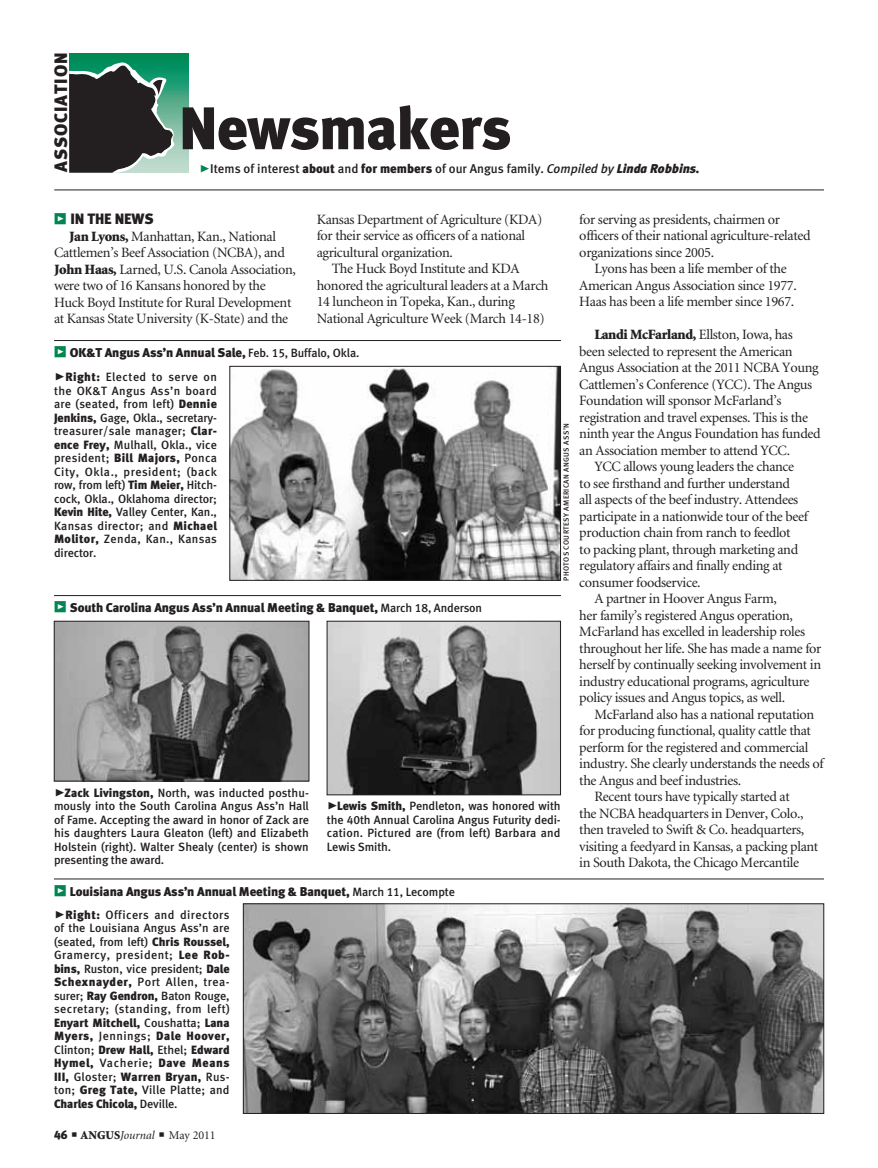
<style>
.page{position:relative;width:878px;height:1168px;background:#fff}
.page>*{position:absolute;margin:0;border:0;box-sizing:border-box;transform-origin:0 0}
.t1{font:60px "Meta Black LF";letter-spacing:-.015em;color:#231f20}
.t2{font:18px "Meta Black LF";letter-spacing:.05em;color:#231f20}
.t3{font:15px "Meta Black LF";letter-spacing:-.01em;color:#231f20}
.body_text{font:14.25px/16.5px "Minion";letter-spacing:-.025em;color:#231f20}
.cutlines{font:12.75px "Meta Black LF";letter-spacing:-.01em;color:#231f20}
.t4{font:12.75px "Meta Medium LF";color:#231f20}
.cutlines-2{font:12px/13.5px "Meta Medium LF";letter-spacing:.015em;color:#231f20;text-align:justify}
.t5{font:italic 12px "Minion";color:#231f20}
.photo_credit{font:7.5px "Meta Medium LF";letter-spacing:.05em;color:#231f20}
.s1{font-family:"Meta Black Caps Expert";font-size:21px;color:#008751}
.s2{font-family:"Meta Black LF"}
.s3{font-style:italic}
.s4{font-family:"Meta Black LF";font-style:italic}
.s5{font-family:"Meta Black Expert";color:#008751}
.s6{font-weight:900}
.s7{font-family:"Meta Black Caps Expert";font-size:15px;color:#008751}
.s8{font-family:"Meta Medium LF";font-size:12px}
.s9{font-family:"Meta Black Caps Expert";font-size:21px}
.s10{font-family:"Meta Black LF";font-style:normal}
.s11{font-weight:900;font-style:normal}
.s12{font-style:normal}
</style>
<div class="page">
<hr style="left:54px;top:340px;width:507px;height:1px;background:#231f20">
<svg style="left:69px;top:54px;width:119px;height:119px"></svg>
<svg style="left:69px;top:61px;width:106px;height:111px"></svg>
<hr style="left:54px;top:190px;width:770px;height:1px;background:#231f20">
<img style="left:245px;top:905px;width:577px;height:206px">
<div style="left:243px;top:903px;width:581px;height:210px;border:1px solid #231f20"></div>
<img style="left:56px;top:623px;width:251px;height:156px">
<div style="left:54px;top:621px;width:255px;height:160px;border:1px solid #231f20"></div>
<img style="left:232px;top:368px;width:326px;height:210px">
<div style="left:230px;top:366px;width:330px;height:214px;border:1px solid #231f20"></div>
<img style="left:329px;top:623px;width:229px;height:170px">
<div style="left:327px;top:621px;width:233px;height:174px;border:1px solid #231f20"></div>
<hr style="left:54px;top:879px;width:770px;height:1px;background:#231f20">
<hr style="left:54px;top:595px;width:507px;height:1px;background:#231f20">
<p class="t2" style="left:50px;top:172px;width:121px;rotate:-90deg">ASSOCIATION</p>
<p class="t1" style="left:179px;top:92px;width:334px">Newsmakers</p>
<p class="t4" style="left:199px;top:161px;width:502px"><span class="s1">@</span>Items of interest <span class="s2">about</span> and <span class="s2">for members</span> of our Angus family. <span class="s3">Compiled by</span> <span class="s4">Linda Robbins.</span></p>
<p class="t3" style="left:54px;top:210px;width:101px"><span class="s5">z</span> IN THE NEWS</p>
<p class="body_text" style="left:54px;top:228px;width:243px;text-indent:15px"><span class="s6">Jan Lyons,</span> Manhattan, Kan., National Cattlemen’s Beef Association (NCBA), and <span class="s6">John Haas,</span> Larned, U.S. Canola Association, were two of 16 Kansans honored by the Huck Boyd Institute for Rural Development at Kansas State University (K-State) and the</p>
<p class="body_text" style="left:316px;top:211px;width:227px">Kansas Department of Agriculture (KDA) for their service as officers of a national agricultural organization.</p>
<p class="body_text" style="left:316px;top:261px;width:233px;text-indent:15px">The Huck Boyd Institute and KDA honored the agricultural leaders at a March 14 luncheon in Topeka, Kan., during National Agriculture Week (March 14-18)</p>
<p class="cutlines" style="left:54px;top:345px;width:307px"><span class="s7">Z</span> OK&amp;T Angus Ass’n Annual Sale, <span class="s8">Feb. 15, Buffalo, Okla.</span></p>
<p class="cutlines-2" style="left:54px;top:370px;width:164px"><span class="s9">@</span><span class="s2">Right:</span> Elected to serve on the OK&amp;T Angus Ass’n board are (seated, from left) <span class="s2">Dennie Jenkins,</span> Gage, Okla., secretary&shy;treasurer/sale manager; <span class="s2">Clar&shy;ence Frey,</span> Mulhall, Okla., vice president; <span class="s2">Bill Majors,</span> Ponca City, Okla., president; (back row, from left) <span class="s2">Tim Meier,</span> Hitch&shy;cock, Okla., Oklahoma director; <span class="s2">Kevin Hite,</span> Valley Center, Kan., Kansas director; and <span class="s2">Michael Molitor,</span> Zenda, Kan., Kansas director.</p>
<p class="cutlines" style="left:54px;top:600px;width:429px"><span class="s7">Z</span> South Carolina Angus Ass’n Annual Meeting &amp; Banquet, <span class="s8">March 18, Anderson</span></p>
<p class="photo_credit" style="left:561px;top:581px;width:159px;rotate:-90deg">PHOTOS COURTESY AMERICAN ANGUS ASS’N</p>
<p class="cutlines-2" style="left:54px;top:785px;width:256px"><span class="s9">@</span><span class="s2">Zack Livingston,</span> North, was inducted posthu&shy;mously into the South Carolina Angus Ass’n Hall of Fame. Accepting the award in honor of Zack are his daughters Laura Gleaton (left) and Elizabeth Holstein (right). Walter Shealy (center) is shown presenting the award.</p>
<p class="cutlines-2" style="left:327px;top:799px;width:235px"><span class="s9">@</span><span class="s2">Lewis Smith,</span> Pendleton, was honored with the 40th Annual Carolina Angus Futurity dedi&shy;cation. Pictured are (from left) Barbara and Lewis Smith.</p>
<p class="cutlines" style="left:54px;top:883px;width:402px"><span class="s7">Z</span> Louisiana Angus Ass’n Annual Meeting &amp; Banquet, <span class="s8">March 11, Lecompte</span></p>
<p class="cutlines-2" style="left:54px;top:908px;width:177px"><span class="s9">@</span><span class="s2">Right:</span> Officers and directors of the Louisiana Angus Ass’n are (seated, from left) <span class="s2">Chris Roussel, </span>Gramercy, president; <span class="s2">Lee Rob&shy;bins,</span> Ruston, vice president; <span class="s2">Dale Schexnayder,</span> Port Allen, trea&shy;surer; <span class="s2">Ray Gendron,</span> Baton Rouge, secretary; (standing, from left)<br><span class="s2">Enyart Mitchell,</span> Coushatta; <span class="s2">Lana Myers,</span> Jennings; <span class="s2">Dale Hoover, </span>Clinton; <span class="s2">Drew Hall,</span> Ethel; <span class="s2">Edward Hymel,</span> Vacherie; <span class="s2">Dave Means III,</span> Gloster; <span class="s2">Warren Bryan,</span> Rus&shy;ton; <span class="s2">Greg Tate,</span> Ville Platte; and <span class="s2">Charles Chicola,</span> Deville.</p>
<p class="t5" style="left:54px;top:1129px;width:163px"><span class="s10">46</span> ■ <span class="s11">ANGUS</span>Journal ■ <span class="s12">May 2011</span></p>
<p class="body_text" style="left:579px;top:211px;width:233px">for serving as presidents, chairmen or officers of their national agriculture-related organizations since 2005.</p>
<p class="body_text" style="left:579px;top:261px;width:219px;text-align:center">Lyons has been a life member of the<br>American Angus Association since 1977.<br>Haas has been a life member since 1967.</p>
<p class="body_text" style="left:579px;top:327px;width:243px;text-indent:15px"><span class="s6">Landi McFarland,</span> Ellston, Iowa, has been selected to represent the American Angus Association at the 2011 NCBA Young Cattlemen’s Conference (YCC). The Angus Foundation will sponsor McFarland’s registration and travel expenses. This is the ninth year the Angus Foundation has funded an Association member to attend YCC.</p>
<p class="body_text" style="left:579px;top:459px;width:230px;text-indent:15px">YCC allows young leaders the chance to see firsthand and further understand<br>all aspects of the beef industry. Attendees participate in a nationwide tour of the beef production chain from ranch to feedlot<br>to packing plant, through marketing and regulatory affairs and finally ending at consumer foodservice.</p>
<p class="body_text" style="left:579px;top:591px;width:243px;text-indent:15px">A partner in Hoover Angus Farm,<br>her family’s registered Angus operation, McFarland has excelled in leadership roles throughout her life. She has made a name for herself by continually seeking involvement in industry educational programs, agriculture policy issues and Angus topics, as well.</p>
<p class="body_text" style="left:579px;top:706px;width:246px;text-indent:15px">McFarland also has a national reputation for producing functional, quality cattle that perform for the registered and commercial industry. She clearly understands the needs of the Angus and beef industries.</p>
<p class="body_text" style="left:579px;top:789px;width:240px;text-indent:15px">Recent tours have typically started at<br>the NCBA headquarters in Denver, Colo., then traveled to Swift &amp; Co. headquarters, visiting a feedyard in Kansas, a packing plant in South Dakota, the Chicago Mercantile</p>
</div>
